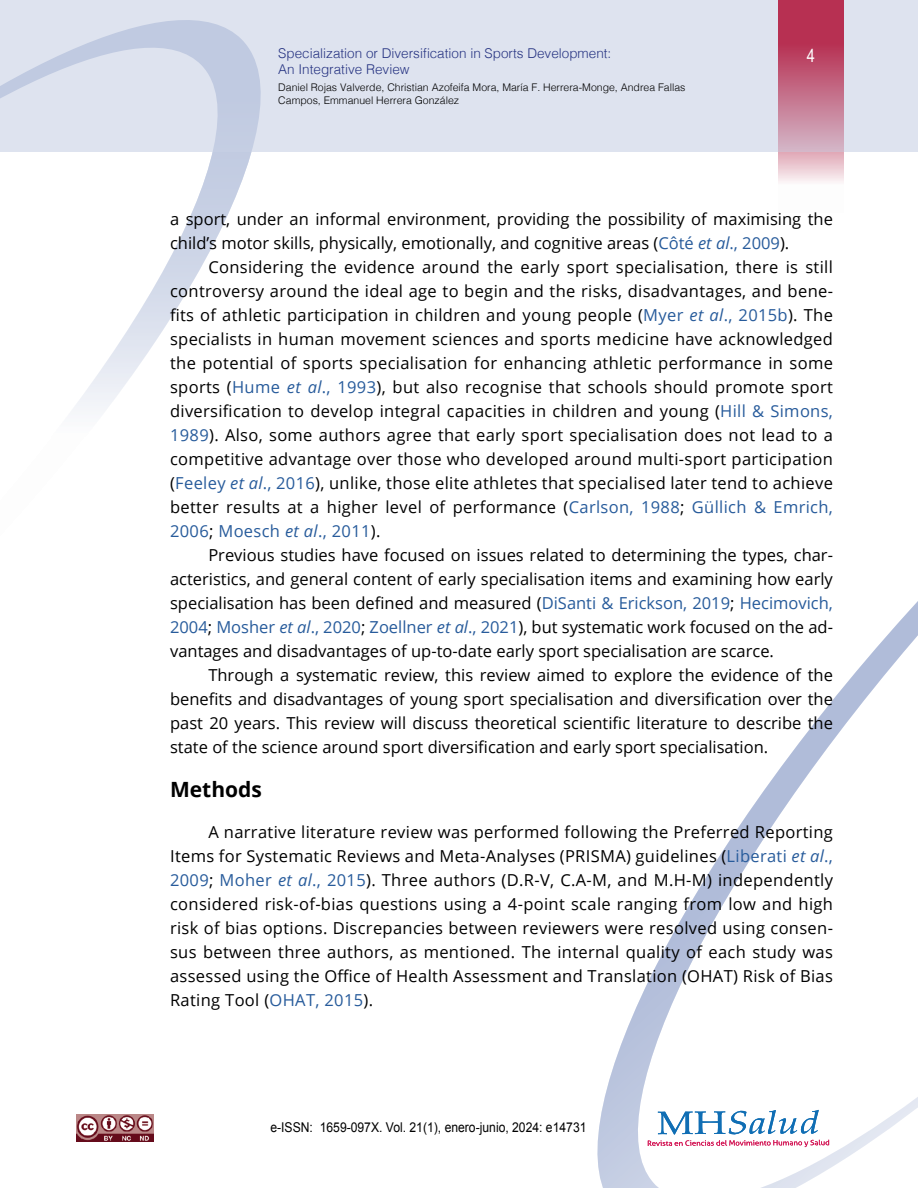
<style>
.page{position:relative;width:918px;height:1188px;background:#fff}
.page>*{position:absolute;margin:0;border:0;box-sizing:border-box;transform-origin:0 0}
.t1{font:700 21px "Open Sans";color:#000}
.t2{font:18px "Arial Narrow";color:#fff}
.t3{font:16.5px/24px "Open Sans";color:#000;text-align:justify}
.t4{font:300 13.5px "Helvetica";color:#283583}
.t5{font:13.5px "Arial";color:#000;scale:.9 1}
.t6{font:300 10.5px/12.6px "Helvetica";color:#000}
.s1{color:#275b9b}
.s2{font-style:italic;color:#275b9b}
</style>
<div class="page">
<img style="left:77px;top:1115px;width:76px;height:27px">
<div style="left:0;top:0;width:918px;height:151px;background:#dee3ef"></div>
<svg style="left:0;top:20px;width:274px;height:391px"></svg>
<svg style="left:597px;top:601px;width:321px;height:587px"></svg>
<svg style="left:648px;top:1107px;width:181px;height:41px"></svg>
<svg style="left:778px;top:0;width:66px;height:182px"></svg>
<p class="t4" style="left:278px;top:42px;width:335px">Specialization or Diversification in Sports Development:</p>
<p class="t2" style="left:807px;top:42px;width:10px">4</p>
<p class="t4" style="left:278px;top:58px;width:133px">An Integrative Review</p>
<p class="t6" style="left:278px;top:80px;width:409px">Daniel Rojas Valverde, Christian Azofeifa Mora, María F. Herrera-Monge, Andrea Fallas<br>Campos, Emmanuel Herrera González</p>
<p class="t3" style="left:170px;top:207px;width:664px">a sport, under an informal environment, providing the possibility of maximising the child’s motor skills, physically, emotionally, and cognitive areas (<span class="s1">Côté</span> <span class="s2">et al</span><span class="s1">., 2009</span>).</p>
<p class="t3" style="left:170px;top:255px;width:664px;text-indent:38px">Considering the evidence around the early sport specialisation, there is still controversy around the ideal age to begin and the risks, disadvantages, and bene&shy;fits of athletic participation in children and young people (<span class="s1">Myer</span> <span class="s2">et al</span><span class="s1">., 2015b</span>). The specialists in human movement sciences and sports medicine have acknowledged the potential of sports specialisation for enhancing athletic performance in some sports (<span class="s1">Hume</span> <span class="s2">et al</span><span class="s1">., 1993</span>), but also recognise that schools should promote sport diversification to develop integral capacities in children and young (<span class="s1">Hill &amp; Simons, 1989</span>). Also, some authors agree that early sport specialisation does not lead to a competitive advantage over those who developed around multi-sport participation (<span class="s1">Feeley</span> <span class="s2">et al</span><span class="s1">., 2016</span>), unlike, those elite athletes that specialised later tend to achieve better results at a higher level of performance (<span class="s1">Carlson, 1988</span>; <span class="s1">Güllich &amp; Emrich, 2006</span>; <span class="s1">Moesch</span> <span class="s2">et al</span><span class="s1">., 2011</span>).</p>
<p class="t3" style="left:170px;top:543px;width:664px;text-indent:38px">Previous studies have focused on issues related to determining the types, char&shy;acteristics, and general content of early specialisation items and examining how early specialisation has been defined and measured (<span class="s1">DiSanti &amp; Erickson, 2019</span>; <span class="s1">Hecimovich, 2004</span>; <span class="s1">Mosher</span> <span class="s2">et al</span><span class="s1">., 2020</span>; <span class="s1">Zoellner</span> <span class="s2">et al</span><span class="s1">., 2021</span>), but systematic work focused on the ad&shy;vantages and disadvantages of up-to-date early sport specialisation are scarce.</p>
<p class="t3" style="left:170px;top:663px;width:664px;text-indent:38px">Through a systematic review, this review aimed to explore the evidence of the benefits and disadvantages of young sport specialisation and diversification over the past 20 years. This review will discuss theoretical scientific literature to describe the state of the science around sport diversification and early sport specialisation.</p>
<p class="t1" style="left:170px;top:775px;width:93px">Methods</p>
<p class="t3" style="left:170px;top:820px;width:664px;text-indent:38px">A narrative literature review was performed following the Preferred Reporting Items for Systematic Reviews and Meta-Analyses (PRISMA) guidelines (<span class="s1">Liberati</span> <span class="s2">et al</span><span class="s1">., 2009</span>; <span class="s1">Moher</span> <span class="s2">et al</span><span class="s1">., 2015</span>). Three authors (D.R-V, C.A-M, and M.H-M) independently considered risk-of-bias questions using a 4-point scale ranging from low and high risk of bias options. Discrepancies between reviewers were resolved using consen&shy;sus between three authors, as mentioned. The internal quality of each study was assessed using the Office of Health Assessment and Translation (OHAT) Risk of Bias Rating Tool (<span class="s1">OHAT, 2015</span>).</p>
<p class="t5" style="left:270px;top:1118px;width:353px">e-ISSN: 1659-097X. Vol. 21(1), enero-junio, 2024: e14731</p>
</div>
